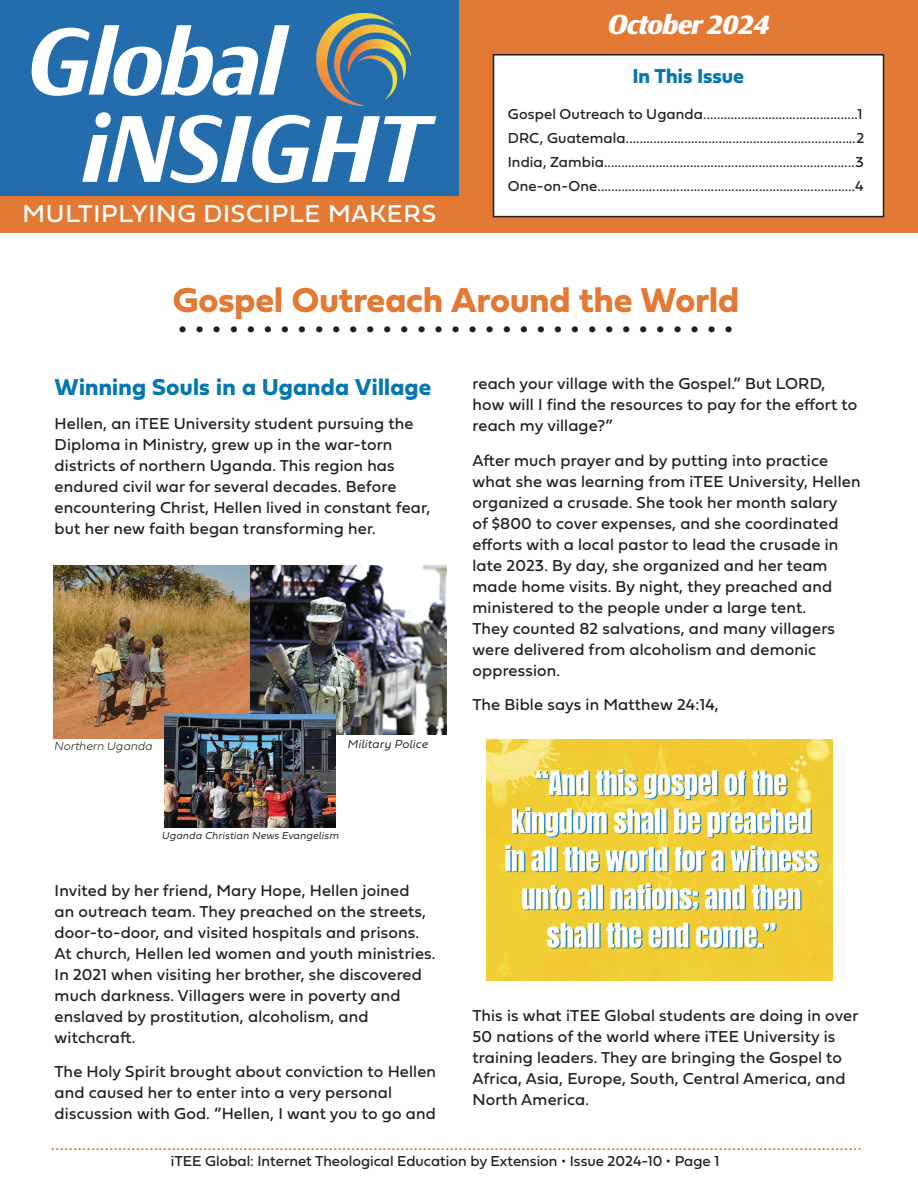
<style>
.page{position:relative;width:918px;height:1188px;background:#fff}
.page>*{position:absolute;margin:0;border:0;box-sizing:border-box;transform-origin:0 0}
.t1{font:italic 700 93px/87.3px "Taxon";letter-spacing:-.03em;color:#fff}
.t2{font:36px "Fieldwork Geo Bold";color:#231f20}
.t3{font:36px "Fieldwork Geo Bold";color:#e27a36}
.t4{font:italic 800 27px "Taxon";letter-spacing:-.03em;color:#fff}
.t5{font:25.5px "Fieldwork Geo Regular";letter-spacing:.03em;color:#fff}
.t6{font:24px "Fieldwork Geo Bold";letter-spacing:.01em;color:#0676af}
.t7{font:21px "Fieldwork Geo Bold";color:#0676af}
.t8{font:18px "Fieldwork Geo Regular";color:#e27a36}
.t9{font:16.5px/21px "Fieldwork Geo Regular";letter-spacing:.01em;color:#231f20}
.t10{font:15px/24px "Fieldwork Geo Regular";color:#231f20;text-align:justify}
.t11{font:italic 100 12px "Fieldwork";color:#231f20}
.t12{font:italic 300 12px "Fieldwork";letter-spacing:.01em;color:#231f20}
.t13{font:italic 300 10.5px "Fieldwork";letter-spacing:.01em;color:#231f20}
</style>
<div class="page">
<div style="left:459px;top:0;width:459px;height:232px;background:#e27a36"></div>
<div style="left:0;top:0;width:459px;height:231px;background:#246dac"></div>
<div style="left:494px;top:55px;width:390px;height:162px;background:#fff"></div>
<div style="left:493px;top:54px;width:391px;height:163px;border:2px solid #231f20"></div>
<img style="left:316px;top:13px;width:95px;height:92px">
<div style="left:0;top:196px;width:459px;height:36px;background:#e27a36"></div>
<img style="left:54px;top:566px;width:196px;height:172px">
<img style="left:486px;top:739px;width:346px;height:241px">
<img style="left:250px;top:566px;width:196px;height:169px">
<img style="left:164px;top:714px;width:171px;height:113px">
<h1 class="t1" style="left:81px;top:17px;width:349px;text-indent:-55px">Global iNSIGHT</h1>
<h3 class="t5" style="left:22px;top:193px;width:415px">MULTIPLYING DISCIPLE MAKERS</h3>
<h3 class="t4" style="left:608px;top:7px;width:163px">October 2024</h3>
<p class="t7" style="left:633px;top:60px;width:113px">In This Issue</p>
<p class="t10" style="left:508px;top:101px;width:358px">Gospel Outreach to Uganda.............................................1<br>DRC, Guatemala...................................................................2<br>India, Zambia.........................................................................3<br>One-on-One...........................................................................4</p>
<h2 class="t3" style="left:173px;top:272px;width:568px">Gospel Outreach Around the World</h2>
<h2 class="t2" style="left:178px;top:291px;width:556px">.................................</h2>
<h3 class="t6" style="left:55px;top:368px;width:378px">Winning Souls in a Uganda Village</h3>
<p class="t9" style="left:55px;top:412px;width:377px">Hellen, an iTEE University student pursuing the Diploma in Ministry, grew up in the war-torn districts of northern Uganda. This region has endured civil war for several decades. Before encountering Christ, Hellen lived in constant fear, but her new faith began transforming her.</p>
<p class="t11" style="left:54px;top:737px;width:100px">Northern Uganda</p>
<p class="t12" style="left:347px;top:734px;width:82px">Military Police</p>
<p class="t13" style="left:161px;top:827px;width:179px">Uganda Christian News Evangelism</p>
<p class="t9" style="left:55px;top:879px;width:382px">Invited by her friend, Mary Hope, Hellen joined<br>an outreach team. They preached on the streets, door-to-door, and visited hospitals and prisons.<br>At church, Hellen led women and youth ministries.<br>In 2021 when visiting her brother, she discovered much darkness. Villagers were in poverty and enslaved by prostitution, alcoholism, and witchcraft.</p>
<p class="t9" style="left:55px;top:1060px;width:383px">The Holy Spirit brought about conviction to Hellen and caused her to enter into a very personal discussion with God. “Hellen, I want you to go and</p>
<p class="t9" style="left:473px;top:373px;width:386px">reach your village with the Gospel.” But LORD, how will I find the resources to pay for the effort to reach my village?”</p>
<p class="t9" style="left:473px;top:449px;width:390px">After much prayer and by putting into practice what she was learning from iTEE University, Hellen organized a crusade. She took her month salary<br>of $800 to cover expenses, and she coordinated efforts with a local pastor to lead the crusade in late 2023. By day, she organized and her team made home visits. By night, they preached and ministered to the people under a large tent.<br>They counted 82 salvations, and many villagers were delivered from alcoholism and demonic oppression.</p>
<p class="t9" style="left:473px;top:694px;width:248px">The Bible says in Matthew 24:14,</p>
<p class="t9" style="left:473px;top:1004px;width:387px">This is what iTEE Global students are doing in over 50 nations of the world where iTEE University is training leaders. They are bringing the Gospel to Africa, Asia, Europe, South, Central America, and North America.</p>
<p class="t8" style="left:51px;top:1129px;width:812px">.....................................................................................................................................................................................</p>
<p class="t10" style="left:171px;top:1149px;width:550px">iTEE Global: Internet Theological Education by Extension • Issue 2024-10 • Page 1</p>
</div>
